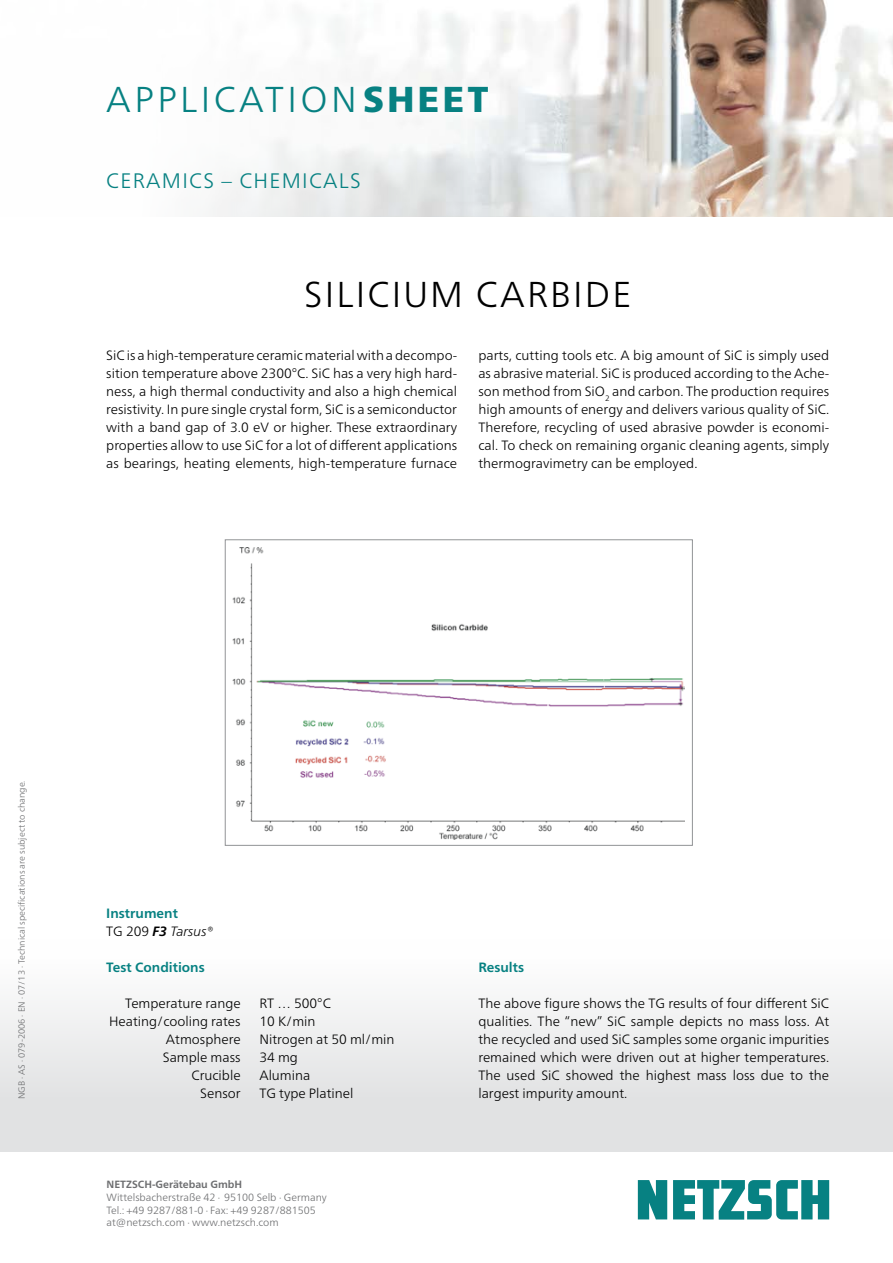
<style>
.page{position:relative;width:893px;height:1263px;background:#fff}
.page>*{position:absolute;margin:0;border:0;box-sizing:border-box;transform-origin:0 0}
.t1{font:300 36px "Frutiger Neue LTW1 G";letter-spacing:.095em;color:#078182}
.Sheet_Headline{font:300 36px "Frutiger Neue LTW1 G";letter-spacing:.06em;color:#000}
.t2{font:300 21px "Frutiger Neue LTW1 G";letter-spacing:.06em;color:#078182}
.Sheet_Zwischenübersc{font:300 13.5px/18px "Frutiger Neue LTW1 G";color:#000;text-align:justify}
.Sheet_Zwischenübersc-2{font:700 13.5px "Frutiger Neue LTW1 G";color:#078182}
.Sheet_Zwischenübersc-3{font:italic 300 13.5px "Frutiger Neue LTW1 G";color:#000}
.t3{font:300 10.5px/12.8px "Frutiger Neue LTW1 G";color:#6d6e70}
.t4{font:700 10.5px "Frutiger Neue LTW1 G";color:#6d6e70}
.Sheet_Bildunterschri{font:300 9px "Frutiger Neue LTW1 G";color:#6d6e70}
.s1{font-weight:900}
.s2{font-style:normal}
.s3{font-weight:700}
</style>
<div class="page">
<img style="left:210px;top:0;width:683px;height:216px">
<svg style="left:638px;top:1180px;width:191px;height:39px"></svg>
<img style="left:232px;top:548px;width:452px;height:291px">
<div style="left:225px;top:539px;width:468px;height:307px;border:1px solid #929496"></div>
<h1 class="t1" style="left:106px;top:78px;width:384px">APPLICATION<span class="s1">SHEET</span></h1>
<p class="t2" style="left:106px;top:168px;width:256px">CERAMICS – CHEMICALS</p>
<p class="Sheet_Headline" style="left:304px;top:272px;width:329px">SILICIUM CARBIDE</p>
<p class="Sheet_Zwischenübersc" style="left:106px;top:346px;width:352px">SiC is a high-temperature ceramic material with a decompo&shy;sition temperature above 2300°C. SiC has a very high hard&shy;ness, a high thermal conductivity and also a high chemical resistivity. In pure single crystal form, SiC is a semiconductor with a band gap of 3.0 eV or higher. These extraordinary properties allow to use SiC for a lot of different applications as bearings, heating elements, high-temperature furnace</p>
<p class="Sheet_Zwischenübersc" style="left:478px;top:346px;width:352px">parts, cutting tools etc. A big amount of SiC is simply used as abrasive material. SiC is produced according to the Ache&shy;son method from SiO<sub>2</sub> and carbon. The production requires high amounts of energy and delivers various quality of SiC.<br>Therefore, recycling of used abrasive powder is economi&shy;cal. To check on remaining organic cleaning agents, simply thermogravimetry can be employed.</p>
<p class="Sheet_Bildunterschri" style="left:16px;top:1099px;width:320px;rotate:-90deg">NGB ∙ AS ∙ 079-2006 ∙ EN ∙ 07/13 ∙ Technical specifications are subject to change.</p>
<p class="Sheet_Zwischenübersc-2" style="left:106px;top:905px;width:73px">Instrument</p>
<p class="Sheet_Zwischenübersc-3" style="left:106px;top:923px;width:109px"><span class="s2">TG 209</span> <span class="s3">F3</span> Tarsus®</p>
<p class="Sheet_Zwischenübersc-2" style="left:106px;top:959px;width:100px">Test Conditions</p>
<p class="Sheet_Zwischenübersc" style="left:125px;top:994px;width:117px">Temperature range</p>
<p class="Sheet_Zwischenübersc" style="left:109px;top:1012px;width:133px">Heating/cooling rates</p>
<p class="Sheet_Zwischenübersc" style="left:166px;top:1030px;width:76px">Atmosphere</p>
<p class="Sheet_Zwischenübersc" style="left:163px;top:1048px;width:79px">Sample mass</p>
<p class="Sheet_Zwischenübersc" style="left:191px;top:1066px;width:51px">Crucible</p>
<p class="Sheet_Zwischenübersc" style="left:200px;top:1084px;width:42px">Sensor</p>
<p class="Sheet_Zwischenübersc" style="left:259px;top:994px;width:73px">RT … 500°C</p>
<p class="Sheet_Zwischenübersc" style="left:259px;top:1012px;width:58px">10 K/min</p>
<p class="Sheet_Zwischenübersc" style="left:259px;top:1030px;width:137px">Nitrogen at 50 ml/min</p>
<p class="Sheet_Zwischenübersc" style="left:259px;top:1048px;width:40px">34 mg</p>
<p class="Sheet_Zwischenübersc" style="left:259px;top:1066px;width:53px">Alumina</p>
<p class="Sheet_Zwischenübersc" style="left:259px;top:1084px;width:96px">TG type Platinel</p>
<p class="t4" style="left:107px;top:1178px;width:137px">NETZSCH-Gerätebau GmbH</p>
<p class="t3" style="left:107px;top:1191px;width:222px">Wittelsbacherstraße 42 ∙ 95100 Selb ∙ Germany<br>Tel.: +49 9287/881-0 ∙ Fax: +49 9287/881505 at@netzsch.com ∙ www.netzsch.com</p>
<p class="Sheet_Zwischenübersc-2" style="left:478px;top:959px;width:47px">Results</p>
<p class="Sheet_Zwischenübersc" style="left:478px;top:994px;width:352px">The above figure shows the TG results of four different SiC qualities. The “new” SiC sample depicts no mass loss. At the recycled and used SiC samples some organic impurities remained which were driven out at higher temperatures.<br>The used SiC showed the highest mass loss due to the largest impurity amount.</p>
</div>
